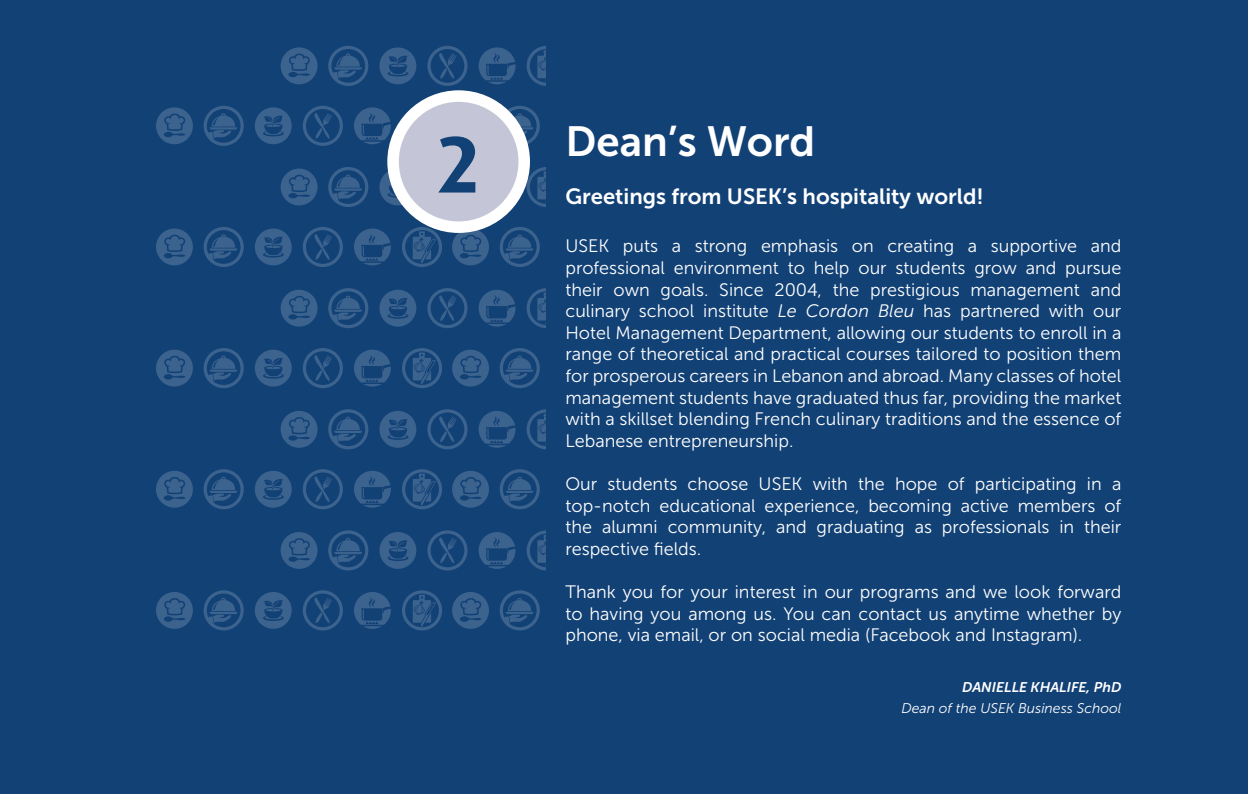
<style>
.page{position:relative;width:1248px;height:794px;background:#fff}
.page>*{position:absolute;margin:0;border:0;box-sizing:border-box;transform-origin:0 0}
.t1{font:700 80.4px "Dax";color:#124176}
.t2{font:42px "Museo Sans 700";color:#fff}
.t3{font:22px "Museo Sans 700";color:#fff}
.t4{font:18px/21.6px "Museo Sans 300";color:#fff;text-align:justify}
.t5{font:italic 14px "Museo Sans 300";color:#fff}
.t6{font:italic 14px "Museo Sans 700";color:#fff}
.s1{font-style:italic}
</style>
<div class="page">
<div style="left:0;top:0;width:1247px;height:794px;background:#124176"></div>
<svg style="left:379px;top:47px;width:37px;height:37px"></svg>
<div style="left:328px;top:46px;width:40px;height:40px;border:3px solid #e7e8e9;border-radius:50%"></div>
<div style="left:427px;top:46px;width:40px;height:40px;border:3px solid #e7e8e9;border-radius:50%"></div>
<svg style="left:526px;top:46px;width:20px;height:40px"></svg>
<svg style="left:280px;top:47px;width:37px;height:37px"></svg>
<svg style="left:332px;top:53px;width:31px;height:27px"></svg>
<svg style="left:438px;top:53px;width:18px;height:28px"></svg>
<svg style="left:478px;top:47px;width:37px;height:37px"></svg>
<div style="left:499px;top:106px;width:41px;height:40px;border:3px solid #e7e8e9;border-radius:50%"></div>
<svg style="left:504px;top:113px;width:30px;height:27px"></svg>
<svg style="left:255px;top:107px;width:37px;height:37px"></svg>
<div style="left:203px;top:106px;width:41px;height:40px;border:3px solid #e7e8e9;border-radius:50%"></div>
<div style="left:303px;top:106px;width:40px;height:40px;border:3px solid #e7e8e9;border-radius:50%"></div>
<div style="left:402px;top:106px;width:40px;height:40px;border:3px solid #e7e8e9;border-radius:50%"></div>
<svg style="left:156px;top:107px;width:37px;height:37px"></svg>
<svg style="left:208px;top:113px;width:30px;height:27px"></svg>
<svg style="left:313px;top:113px;width:19px;height:28px"></svg>
<svg style="left:354px;top:107px;width:37px;height:37px"></svg>
<svg style="left:379px;top:170px;width:30px;height:35px"></svg>
<div style="left:328px;top:167px;width:40px;height:40px;border:3px solid #e7e8e9;border-radius:50%"></div>
<svg style="left:526px;top:167px;width:20px;height:40px"></svg>
<svg style="left:280px;top:169px;width:37px;height:36px"></svg>
<svg style="left:332px;top:174px;width:31px;height:27px"></svg>
<svg style="left:508px;top:195px;width:7px;height:10px"></svg>
<div style="left:499px;top:227px;width:41px;height:40px;border:3px solid #e7e8e9;border-radius:50%"></div>
<svg style="left:452px;top:228px;width:37px;height:37px"></svg>
<svg style="left:504px;top:234px;width:30px;height:27px"></svg>
<svg style="left:255px;top:228px;width:37px;height:37px"></svg>
<div style="left:203px;top:227px;width:41px;height:40px;border:3px solid #e7e8e9;border-radius:50%"></div>
<div style="left:303px;top:227px;width:40px;height:40px;border:3px solid #e7e8e9;border-radius:50%"></div>
<svg style="left:413px;top:231px;width:23px;height:32px"></svg>
<div style="left:402px;top:227px;width:40px;height:40px;border:3px solid #e7e8e9;border-radius:50%"></div>
<svg style="left:156px;top:228px;width:37px;height:37px"></svg>
<svg style="left:208px;top:234px;width:30px;height:27px"></svg>
<svg style="left:313px;top:234px;width:19px;height:28px"></svg>
<svg style="left:354px;top:228px;width:37px;height:37px"></svg>
<svg style="left:379px;top:290px;width:37px;height:37px"></svg>
<div style="left:328px;top:288px;width:40px;height:40px;border:3px solid #e7e8e9;border-radius:50%"></div>
<div style="left:427px;top:288px;width:40px;height:40px;border:3px solid #e7e8e9;border-radius:50%"></div>
<svg style="left:526px;top:288px;width:20px;height:40px"></svg>
<svg style="left:280px;top:290px;width:37px;height:37px"></svg>
<svg style="left:332px;top:295px;width:31px;height:27px"></svg>
<svg style="left:438px;top:295px;width:18px;height:28px"></svg>
<svg style="left:478px;top:290px;width:37px;height:36px"></svg>
<div style="left:499px;top:348px;width:41px;height:40px;border:3px solid #e7e8e9;border-radius:50%"></div>
<svg style="left:452px;top:350px;width:37px;height:36px"></svg>
<svg style="left:504px;top:355px;width:30px;height:27px"></svg>
<svg style="left:255px;top:349px;width:37px;height:37px"></svg>
<div style="left:203px;top:348px;width:41px;height:40px;border:3px solid #e7e8e9;border-radius:50%"></div>
<div style="left:303px;top:348px;width:40px;height:40px;border:3px solid #e7e8e9;border-radius:50%"></div>
<svg style="left:413px;top:352px;width:23px;height:32px"></svg>
<div style="left:402px;top:348px;width:40px;height:40px;border:3px solid #e7e8e9;border-radius:50%"></div>
<svg style="left:156px;top:350px;width:37px;height:36px"></svg>
<svg style="left:208px;top:355px;width:30px;height:27px"></svg>
<svg style="left:313px;top:355px;width:19px;height:28px"></svg>
<svg style="left:354px;top:350px;width:37px;height:36px"></svg>
<svg style="left:379px;top:411px;width:37px;height:37px"></svg>
<div style="left:328px;top:409px;width:40px;height:40px;border:3px solid #e7e8e9;border-radius:50%"></div>
<div style="left:427px;top:409px;width:40px;height:40px;border:3px solid #e7e8e9;border-radius:50%"></div>
<svg style="left:526px;top:409px;width:20px;height:40px"></svg>
<svg style="left:280px;top:411px;width:37px;height:37px"></svg>
<svg style="left:332px;top:417px;width:31px;height:26px"></svg>
<svg style="left:438px;top:416px;width:18px;height:28px"></svg>
<svg style="left:478px;top:411px;width:37px;height:37px"></svg>
<div style="left:499px;top:469px;width:41px;height:40px;border:3px solid #e7e8e9;border-radius:50%"></div>
<svg style="left:452px;top:471px;width:37px;height:37px"></svg>
<svg style="left:504px;top:476px;width:30px;height:27px"></svg>
<svg style="left:255px;top:471px;width:37px;height:37px"></svg>
<div style="left:203px;top:469px;width:41px;height:40px;border:3px solid #e7e8e9;border-radius:50%"></div>
<div style="left:303px;top:469px;width:40px;height:40px;border:3px solid #e7e8e9;border-radius:50%"></div>
<svg style="left:413px;top:474px;width:23px;height:31px"></svg>
<div style="left:402px;top:469px;width:40px;height:40px;border:3px solid #e7e8e9;border-radius:50%"></div>
<svg style="left:156px;top:471px;width:37px;height:37px"></svg>
<svg style="left:208px;top:476px;width:30px;height:27px"></svg>
<svg style="left:313px;top:476px;width:19px;height:28px"></svg>
<svg style="left:354px;top:471px;width:37px;height:37px"></svg>
<svg style="left:379px;top:532px;width:37px;height:37px"></svg>
<div style="left:328px;top:530px;width:40px;height:40px;border:3px solid #e7e8e9;border-radius:50%"></div>
<div style="left:427px;top:530px;width:40px;height:40px;border:3px solid #e7e8e9;border-radius:50%"></div>
<svg style="left:526px;top:530px;width:20px;height:40px"></svg>
<svg style="left:280px;top:532px;width:37px;height:37px"></svg>
<svg style="left:332px;top:538px;width:31px;height:26px"></svg>
<svg style="left:438px;top:538px;width:18px;height:27px"></svg>
<svg style="left:478px;top:532px;width:37px;height:37px"></svg>
<div style="left:499px;top:590px;width:41px;height:40px;border:3px solid #e7e8e9;border-radius:50%"></div>
<svg style="left:452px;top:592px;width:37px;height:37px"></svg>
<svg style="left:504px;top:598px;width:30px;height:26px"></svg>
<svg style="left:255px;top:592px;width:37px;height:37px"></svg>
<div style="left:203px;top:590px;width:41px;height:40px;border:3px solid #e7e8e9;border-radius:50%"></div>
<div style="left:303px;top:590px;width:40px;height:40px;border:3px solid #e7e8e9;border-radius:50%"></div>
<svg style="left:413px;top:595px;width:23px;height:31px"></svg>
<div style="left:402px;top:590px;width:40px;height:40px;border:3px solid #e7e8e9;border-radius:50%"></div>
<svg style="left:156px;top:592px;width:37px;height:37px"></svg>
<svg style="left:208px;top:598px;width:30px;height:26px"></svg>
<svg style="left:313px;top:598px;width:19px;height:27px"></svg>
<svg style="left:354px;top:592px;width:37px;height:37px"></svg>
<div style="left:393px;top:96px;width:131px;height:131px;background:#c4c6d7;border-radius:50%"></div>
<div style="left:387px;top:90px;width:143px;height:143px;border:11px solid #fff;border-radius:50%"></div>
<p class="t1" style="left:436px;top:119px;width:47px">2</p>
<p class="t2" style="left:565px;top:118px;width:251px">Dean’s Word</p>
<p class="t3" style="left:565px;top:184px;width:420px">Greetings from USEK’s hospitality world!</p>
<p class="t4" style="left:565px;top:235px;width:557px">USEK puts a strong emphasis on creating a supportive and professional environment to help our students grow and pursue their own goals. Since 2004, the prestigious management and culinary school institute <span class="s1">Le Cordon Bleu</span> has partnered with our Hotel Management Department, allowing our students to enroll in a range of theoretical and practical courses tailored to position them for prosperous careers in Lebanon and abroad. Many classes of hotel management students have graduated thus far, providing the market with a skillset blending French culinary traditions and the essence of Lebanese entrepreneurship.</p>
<p class="t4" style="left:565px;top:473px;width:557px">Our students choose USEK with the hope of participating in a top-notch educational experience, becoming active members of the alumni community, and graduating as professionals in their respective fields.</p>
<p class="t4" style="left:565px;top:581px;width:557px">Thank you for your interest in our programs and we look forward to having you among us. You can contact us anytime whether by phone, via email, or on social media (Facebook and Instagram).</p>
<p class="t6" style="left:961px;top:679px;width:161px">DANIELLE KHALIFE, PhD</p>
<p class="t5" style="left:901px;top:701px;width:221px">Dean of the USEK Business School</p>
</div>
